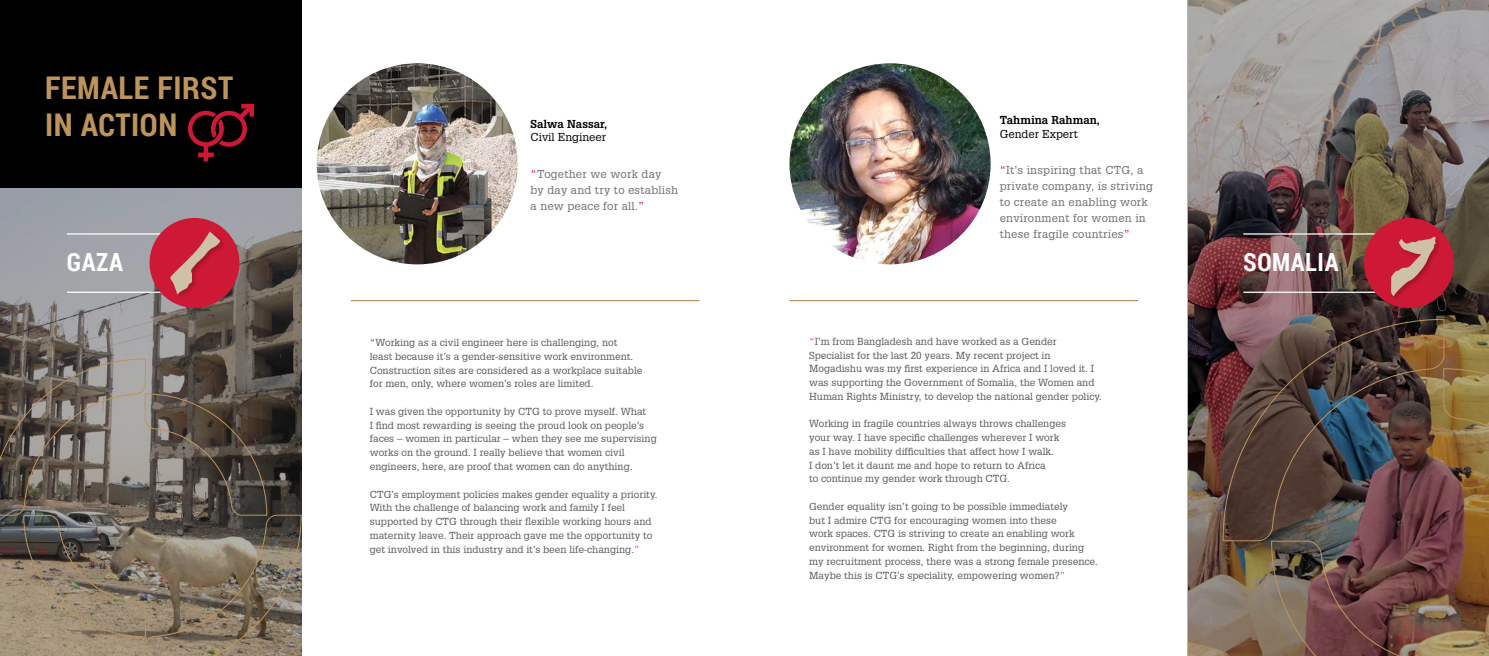
<style>
.page{position:relative;width:1489px;height:656px;background:#fff}
.page>*{position:absolute;margin:0;border:0;box-sizing:border-box;transform-origin:0 0}
.t1{font:700 31.25px/37.5px "Roboto Condensed";letter-spacing:.02em;color:#bd945b}
.t2{font:700 25px "Roboto Condensed";letter-spacing:.02em;color:#fff}
.t3{font:11.25px/16px "Glypha";letter-spacing:.02em;color:#6d6e71}
.t4{font:700 11.25px "Glypha";color:#000}
.t5{font:11.25px "Glypha";color:#000}
.t6{font:10px/13.8px "Glypha";color:#58595b}
.s1{color:#ce1936}
.s2{color:#d65350}
</style>
<div class="page">
<img style="left:1187px;top:0;width:301px;height:656px">
<div style="left:0;top:0;width:301px;height:188px;background:#000"></div>
<svg style="left:0;top:188px;width:301px;height:170px;background:#898788"></svg>
<img style="left:317px;top:63px;width:201px;height:201px;border-radius:100px">
<hr style="left:67px;top:233px;width:94px;height:1px;background:#fff">
<hr style="left:67px;top:291px;width:94px;height:2px;background:#fff">
<div style="left:149px;top:218px;width:90px;height:90px;background:#ce1936;border-radius:50%"></div>
<div style="left:169px;top:230px;width:58px;height:71px;background:#000;opacity:.2"></div>
<svg style="left:170px;top:231px;width:50px;height:64px"></svg>
<hr style="left:351px;top:300px;width:348px;height:1px;background:#bd945b">
<hr style="left:789px;top:300px;width:348px;height:1px;background:#bd945b">
<img style="left:789px;top:63px;width:201px;height:201px;border-radius:100px">
<hr style="left:1243px;top:233px;width:152px;height:1px;background:#fff">
<hr style="left:1243px;top:291px;width:152px;height:2px;background:#fff">
<div style="left:1363px;top:218px;width:90px;height:90px;background:#ce1936;border-radius:50%"></div>
<div style="left:1389px;top:236px;width:52px;height:66px;background:#000;opacity:.2"></div>
<svg style="left:1390px;top:236px;width:46px;height:60px"></svg>
<img style="left:1222px;top:319px;width:222px;height:222px">
<img style="left:1270px;top:368px;width:218px;height:288px">
<svg style="left:0;top:358px;width:301px;height:298px;background:#71675c"></svg>
<svg style="left:187px;top:104px;width:67px;height:57px"></svg>
<h1 class="t1" style="left:45px;top:68px;width:190px">FEMALE FIRST<br>IN ACTION</h1>
<h2 class="t2" style="left:67px;top:244px;width:57px">GAZA</h2>
<p class="t4" style="left:530px;top:117px;width:78px">Salwa Nassar,</p>
<p class="t5" style="left:530px;top:131px;width:77px">Civil Engineer</p>
<p class="t3" style="left:530px;top:166px;width:149px"><span class="s1">“</span>Together we work day<br>by day and try to establish a new peace for all.<span class="s1">”</span></p>
<p class="t6" style="left:370px;top:335px;width:274px"><span class="s1">“</span>Working as a civil engineer here is challenging, not least because it’s a gender-sensitive work environment.<br>Construction sites are considered as a workplace suitable for men, only, where women’s roles are limited.</p>
<p class="t6" style="left:370px;top:404px;width:288px">I was given the opportunity by CTG to prove myself. What<br>I find most rewarding is seeing the proud look on people’s faces – women in particular – when they see me supervising works on the ground. I really believe that women civil engineers, here, are proof that women can do anything.</p>
<p class="t6" style="left:370px;top:487px;width:289px">CTG’s employment policies makes gender equality a priority.<br>With the challenge of balancing work and family I feel supported by CTG through their flexible working hours and maternity leave. Their approach gave me the opportunity to get involved in this industry and it’s been life-changing.<span class="s2">”</span></p>
<p class="t4" style="left:999px;top:113px;width:102px">Tahmina Rahman,</p>
<p class="t5" style="left:999px;top:127px;width:80px">Gender Expert</p>
<p class="t3" style="left:999px;top:162px;width:155px"><span class="s1">“</span>It’s inspiring that CTG, a private company, is striving to create an enabling work environment for women in these fragile countries<span class="s1">”</span></p>
<p class="t6" style="left:809px;top:334px;width:294px"><span class="s2">“</span>I’m from Bangladesh and have worked as a Gender Specialist for the last 20 years. My recent project in Mogadishu was my first experience in Africa and I loved it. I was supporting the Government of Somalia, the Women and Human Rights Ministry, to develop the national gender policy.</p>
<p class="t6" style="left:809px;top:416px;width:258px">Working in fragile countries always throws challenges your way. I have specific challenges wherever I work as I have mobility difficulties that affect how I walk.<br>I don’t let it daunt me and hope to return to Africa<br>to continue my gender work through CTG.</p>
<p class="t6" style="left:809px;top:499px;width:290px">Gender equality isn’t going to be possible immediately<br>but I admire CTG for encouraging women into these<br>work spaces. CTG is striving to create an enabling work environment for women. Right from the beginning, during my recruitment process, there was a strong female presence.<br>Maybe this is CTG’s speciality, empowering women?<span class="s2">”</span></p>
<h2 class="t2" style="left:1243px;top:244px;width:97px">SOMALIA</h2>
</div>
